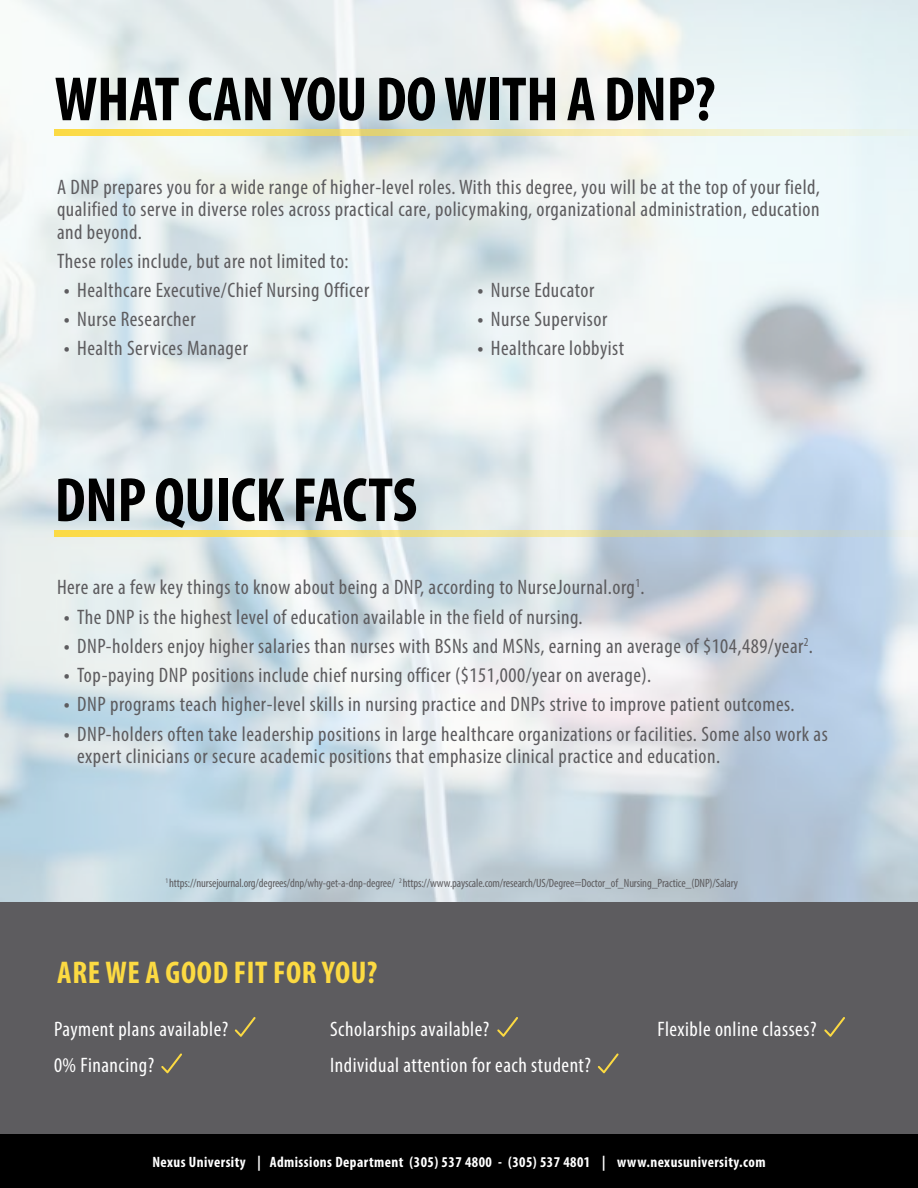
<style>
.page{position:relative;width:918px;height:1188px;background:#fff}
.page>*{position:absolute;margin:0;border:0;box-sizing:border-box;transform-origin:0 0}
.t1{font:700 condensed 63px "Myriad Pro";letter-spacing:-.005em;color:#000}
.t2{font:700 condensed 31.5px "Myriad Pro";letter-spacing:.02em;color:#fcda42}
.t3{font:condensed 21px/22.5px "Myriad Pro";letter-spacing:.025em;color:#5d5c5f;text-align:justify}
.t4{font:condensed 21px/36px "Myriad Pro";letter-spacing:.025em;color:#fff}
.t5{font:700 condensed 15px "Myriad Pro";letter-spacing:.03em;color:#fff}
.t6{font:condensed 12px "Myriad Pro";letter-spacing:-.01em;color:#5d5c5f}
.s1{font-weight:700}
</style>
<div class="page">
<img style="left:0;top:0;width:918px;height:903px">
<div style="left:0;top:903px;width:918px;height:285px;background:#5d5c5f"></div>
<svg style="left:824px;top:1017px;width:21px;height:20px"></svg>
<svg style="left:598px;top:1053px;width:21px;height:20px"></svg>
<svg style="left:497px;top:1017px;width:21px;height:20px"></svg>
<svg style="left:235px;top:1017px;width:21px;height:20px"></svg>
<svg style="left:161px;top:1053px;width:21px;height:20px"></svg>
<div style="left:0;top:1134px;width:918px;height:54px;background:#000"></div>
<svg style="left:54px;top:130px;width:864px;height:6px;background:#f0e498"></svg>
<svg style="left:54px;top:530px;width:864px;height:7px;background:#e3d993"></svg>
<h1 class="t1" style="left:55px;top:60px;width:662px">WHAT CAN YOU DO WITH A DNP?</h1>
<p class="t3" style="left:57px;top:175px;width:764px">A DNP prepares you for a wide range of higher-level roles. With this degree, you will be at the top of your field, qualified to serve in diverse roles across practical care, policymaking, organizational administration, education and beyond.</p>
<p class="t3" style="left:57px;top:249px;width:293px">These roles include, but are not limited to:</p>
<p class="t3" style="left:64px;top:278px;width:307px"><span class="s1">•</span> Healthcare Executive/Chief Nursing Officer</p>
<p class="t3" style="left:64px;top:308px;width:133px"><span class="s1">•</span> Nurse Researcher</p>
<p class="t3" style="left:64px;top:337px;width:186px"><span class="s1">•</span> Health Services Manager</p>
<h1 class="t1" style="left:55px;top:461px;width:364px">DNP QUICK FACTS</h1>
<p class="t3" style="left:477px;top:278px;width:118px"><span class="s1">•</span> Nurse Educator</p>
<p class="t3" style="left:477px;top:308px;width:131px"><span class="s1">•</span> Nurse Supervisor</p>
<p class="t3" style="left:477px;top:337px;width:148px"><span class="s1">•</span> Healthcare lobbyist</p>
<p class="t3" style="left:57px;top:576px;width:589px">Here are a few key things to know about being a DNP, according to NurseJournal.org<sup>1</sup>.</p>
<p class="t3" style="left:64px;top:605px;width:520px"><span class="s1">•</span> The DNP is the highest level of education available in the field of nursing.</p>
<p class="t3" style="left:64px;top:634px;width:751px"><span class="s1">•</span> DNP-holders enjoy higher salaries than nurses with BSNs and MSNs, earning an average of $104,489/year<sup>2</sup>.</p>
<p class="t3" style="left:64px;top:664px;width:589px"><span class="s1">•</span> Top-paying DNP positions include chief nursing officer ($151,000/year on average).</p>
<p class="t3" style="left:64px;top:693px;width:732px"><span class="s1">•</span> DNP programs teach higher-level skills in nursing practice and DNPs strive to improve patient outcomes.</p>
<p class="t3" style="left:77px;top:722px;width:752px;text-indent:-14px"><span class="s1">•</span> DNP-holders often take leadership positions in large healthcare organizations or facilities. Some also work as expert clinicians or secure academic positions that emphasize clinical practice and education.</p>
<p class="t6" style="left:166px;top:876px;width:574px"><sup>1</sup> https://nursejournal.org/degrees/dnp/why-get-a-dnp-degree/ <sup>2</sup> https://www.payscale.com/research/US/Degree=Doctor_of_Nursing_Practice_(DNP)/Salary</p>
<h2 class="t2" style="left:57px;top:953px;width:322px">ARE WE A GOOD FIT FOR YOU?</h2>
<p class="t4" style="left:54px;top:1011px;width:176px">Payment plans available?<br>0% Financing?</p>
<p class="t4" style="left:330px;top:1011px;width:262px">Scholarships available?<br>Individual attention for each student?</p>
<p class="t4" style="left:657px;top:1011px;width:161px">Flexible online classes?</p>
<p class="t5" style="left:152px;top:1152px;width:615px">Nexus University | Admissions Department (305) 537 4800 - (305) 537 4801 | www.nexusuniversity.com</p>
</div>
